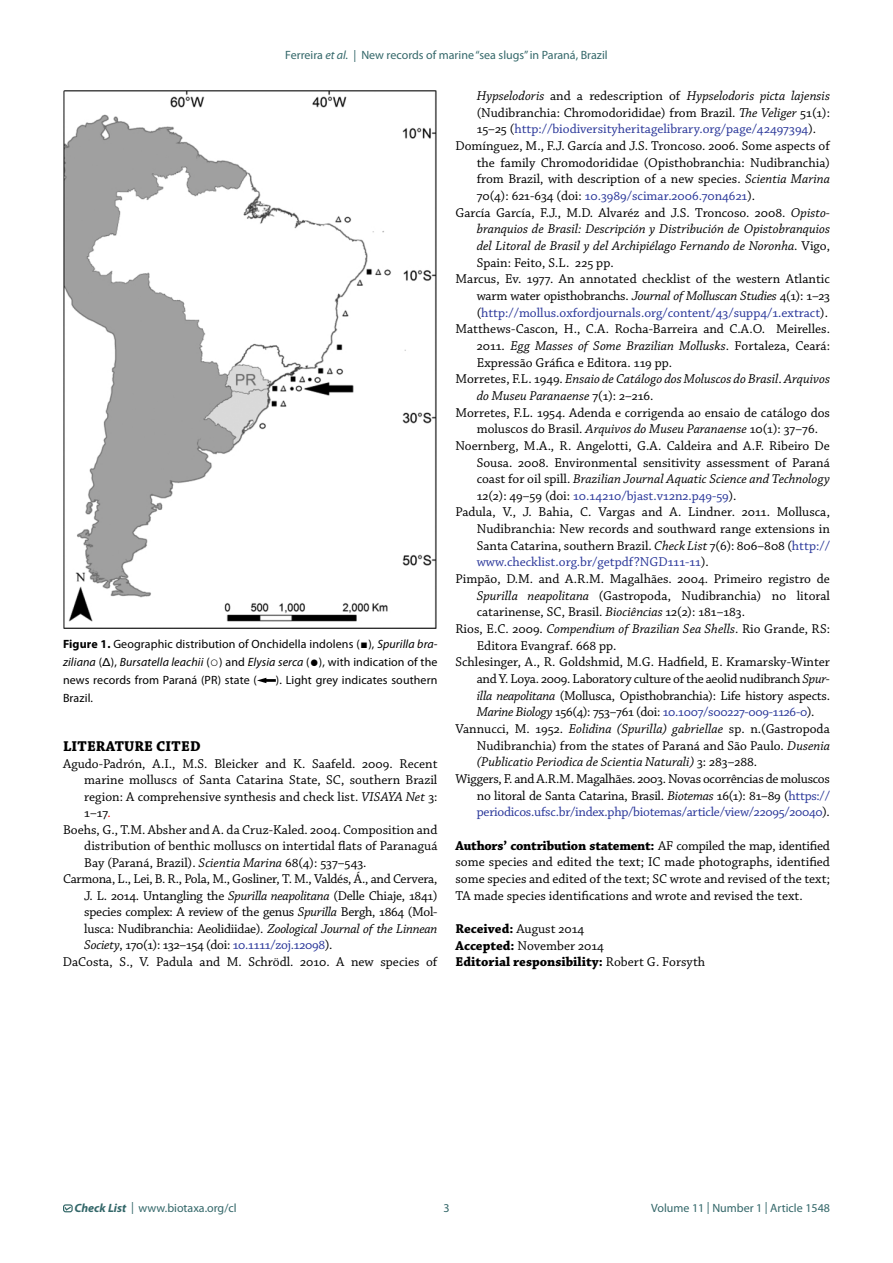
<style>
.page{position:relative;width:893px;height:1263px;background:#fff}
.page>*{position:absolute;margin:0;border:0;box-sizing:border-box;transform-origin:0 0}
.Head{font:700 15px "Chaparral Pro";letter-spacing:.005em;color:#000}
.Literature_Cited{font:13.5px/16.6px "Chaparral Pro";color:#000;text-align:justify}
.Literature_Cited-2{font:italic 13.5px/16.6px "Chaparral Pro";color:#000;text-align:justify}
.Small_text{font:13.5px/16.6px "Chaparral Pro";color:#000;text-align:justify}
.Small_text-2{font:700 13.5px "Chaparral Pro";color:#000}
.Captions{font:12px/18px "Myriad Pro";letter-spacing:.01em;color:#000;text-align:justify}
.t1{font:12px "Myriad Pro";color:#336769}
.s1{font-style:italic}
.s2{font-weight:700}
.s3{font-family:"Times New Roman"}
.s4{font-family:"Times New Roman";font-size:15px}
.s5{color:#f00}
.s6{color:#293699}
.s7{font-style:normal}
.s8{font-weight:400}
.s9{font-weight:700;font-style:italic}
</style>
<div class="page">
<div style="left:63px;top:1204px;width:10px;height:8px;border:1px solid #336767;border-radius:2px"></div>
<svg style="left:64px;top:1206px;width:8px;height:5px"></svg>
<svg style="left:257px;top:678px;width:19px;height:5px"></svg>
<img style="left:64px;top:90px;width:373px;height:539px">
<p class="t1" style="left:285px;top:47px;width:324px">Ferreira <span class="s1">et al.</span> | New records of marine “sea slugs” in Paraná, Brazil</p>
<p class="Captions" style="left:63px;top:634px;width:376px"><span class="s2">Figure 1.</span> Geographic distribution of Onchidella indolens (<span class="s3">■</span>), <span class="s1">Spurilla bra&shy;ziliana</span> (∆), <span class="s1">Bursatella leachii</span> (<span class="s4">○</span>) and <span class="s1">Elysia serca</span> (<span class="s4">●</span>), with indication of the news records from Paraná (PR) state (</p>
<p class="Captions" style="left:276px;top:670px;width:163px">). Light grey indicates southern</p>
<p class="Captions" style="left:63px;top:688px;width:32px">Brazil.</p>
<p class="Head" style="left:63px;top:737px;width:139px">LITERATURE CITED</p>
<p class="Literature_Cited" style="left:84px;top:755px;width:355px;text-indent:-21px">Agudo-Padrón, A.I., M.S. Bleicker and K. Saafeld. 2009. Recent marine molluscs of Santa Catarina State, SC, southern Brazil region: A comprehensive synthesis and check list. <span class="s1">VISAYA Net</span> 3:<br>1–17<span class="s5">.</span></p>
<p class="Literature_Cited" style="left:84px;top:821px;width:355px;text-indent:-21px">Boehs, G., T.M. Absher and A. da Cruz-Kaled. 2004. Composition and distribution of benthic molluscs on intertidal flats of Paranaguá Bay (Paraná, Brazil). <span class="s1">Scientia Marina</span> 68(4): 537–543.</p>
<p class="Literature_Cited" style="left:84px;top:871px;width:355px;text-indent:-21px">Carmona, L., Lei, B. R., Pola, M., Gosliner, T. M., Valdés, Á., and Cervera, J. L. 2014. Untangling the <span class="s1">Spurilla neapolitana</span> (Delle Chiaje, 1841) species complex: A review of the genus <span class="s1">Spurilla</span> Bergh, 1864 (Mol&shy;lusca: Nudibranchia: Aeolidiidae). <span class="s1">Zoological Journal of the Linnean Society</span>, 170(1): 132–154 (doi: <span class="s6">10.1111/zoj.12098</span>).</p>
<p class="Literature_Cited" style="left:63px;top:953px;width:376px">DaCosta, S., V. Padula and M. Schrödl. 2010. A new species of</p>
<p class="Literature_Cited" style="left:477px;top:88px;width:355px"><span class="s1">Hypselodoris</span> and a redescription of <span class="s1">Hypselodoris picta lajensis </span>(Nudibranchia: Chromodorididae) from Brazil. <span class="s1">The Veliger</span> 51(1):<br>15–25 (<span class="s6">http://biodiversityheritagelibrary.org/page/42497394</span>).</p>
<p class="Literature_Cited" style="left:477px;top:138px;width:355px;text-indent:-21px">Domínguez, M., F.J. García and J.S. Troncoso. 2006. Some aspects of the family Chromodorididae (Opisthobranchia: Nudibranchia) from Brazil, with description of a new species. <span class="s1">Scientia Marina </span>70(4): 621-634 (doi: <span class="s6">10.3989/scimar.2006.70n4621</span>).</p>
<p class="Literature_Cited-2" style="left:477px;top:205px;width:355px;text-indent:-21px"><span class="s7">García García, F.J., M.D. Alvaréz and J.S. Troncoso. 2008.</span> Opisto&shy;branquios de Brasil: Descripción y Distribución de Opistobranquios del Litoral de Brasil y del Archipiélago Fernando de Noronha<span class="s7">. Vigo, Spain: Feito, S.L. 225 pp.</span></p>
<p class="Literature_Cited" style="left:477px;top:271px;width:355px;text-indent:-21px">Marcus, Ev. 1977. An annotated checklist of the western Atlantic warm water opisthobranchs. <span class="s1">Journal of Molluscan Studies</span> 4(1): 1–23 (<span class="s6">http://mollus.oxfordjournals.org/content/43/supp4/1.extract</span>).</p>
<p class="Literature_Cited" style="left:477px;top:321px;width:355px;text-indent:-21px">Matthews-Cascon, H., C.A. Rocha-Barreira and C.A.O. Meirelles.<br>2011. <span class="s1">Egg Masses of Some Brazilian Mollusks</span>. Fortaleza, Ceará:<br>Expressão Gráfica e Editora. 119 pp.</p>
<p class="Literature_Cited-2" style="left:477px;top:371px;width:355px;text-indent:-21px"><span class="s7">Morretes, F.L. 1949.</span> Ensaio de Catálogo dos Moluscos do Brasil<span class="s7">.</span> Arquivos do Museu Paranaense <span class="s7">7(1): 2–216.</span></p>
<p class="Literature_Cited" style="left:477px;top:404px;width:355px;text-indent:-21px">Morretes, F.L. 1954. Adenda e corrigenda ao ensaio de catálogo dos moluscos do Brasil. <span class="s1">Arquivos do Museu Paranaense</span> 10(1): 37–76.</p>
<p class="Literature_Cited" style="left:477px;top:438px;width:355px;text-indent:-21px">Noernberg, M.A., R. Angelotti, G.A. Caldeira and A.F. Ribeiro De Sousa. 2008. Environmental sensitivity assessment of Paraná coast for oil spill. <span class="s1">Brazilian Journal Aquatic Science and Technology </span>12(2): 49–59 (doi: <span class="s6">10.14210/bjast.v12n2.p49-59</span>).</p>
<p class="Literature_Cited" style="left:477px;top:504px;width:355px;text-indent:-21px">Padula, V., J. Bahia, C. Vargas and A. Lindner. 2011. Mollusca, Nudibranchia: New records and southward range extensions in Santa Catarina, southern Brazil. <span class="s1">Check List</span> 7(6): 806–808 (<span class="s6">http:// www.checklist.org.br/getpdf?NGD111-11</span>).</p>
<p class="Literature_Cited" style="left:477px;top:571px;width:355px;text-indent:-21px">Pimpão, D.M. and A.R.M. Magalhães. 2004. Primeiro registro de <span class="s1">Spurilla neapolitana</span> (Gastropoda, Nudibranchia) no litoral catarinense, SC, Brasil. <span class="s1">Biociências</span> 12(2): 181–183.</p>
<p class="Literature_Cited" style="left:477px;top:621px;width:355px;text-indent:-21px">Rios, E.C. 2009. <span class="s1">Compendium of Brazilian Sea Shells</span>. Rio Grande, RS:<br>Editora Evangraf. 668 pp.</p>
<p class="Literature_Cited" style="left:477px;top:654px;width:355px;text-indent:-21px">Schlesinger, A., R. Goldshmid, M.G. Hadfield, E. Kramarsky-Winter and Y. Loya. 2009. Laboratory culture of the aeolid nudibranch <span class="s1">Spur&shy;illa neapolitana</span> (Mollusca, Opisthobranchia): Life history aspects.<br><span class="s1">Marine Biology</span> 156(4): 753–761 (doi: <span class="s6">10.1007/s00227-009-1126-0</span>).</p>
<p class="Literature_Cited" style="left:477px;top:721px;width:355px;text-indent:-21px">Vannucci, M. 1952. <span class="s1">Eolidina (Spurilla) gabriellae</span> sp. n.(Gastropoda Nudibranchia) from the states of Paraná and São Paulo. <span class="s1">Dusenia (Publicatio Periodica de Scientia Naturali)</span> 3: 283–288.</p>
<p class="Literature_Cited" style="left:477px;top:771px;width:355px;text-indent:-21px">Wiggers, F. and A.R.M. Magalhães. 2003. Novas ocorrências de moluscos no litoral de Santa Catarina, Brasil. <span class="s1">Biotemas</span> 16(1): 81–89 (<span class="s6">https:// periodicos.ufsc.br/index.php/biotemas/article/view/22095/20040</span>).</p>
<p class="Small_text" style="left:455px;top:838px;width:376px"><span class="s2">Authors’ contribution statement:</span> AF compiled the map, identified some species and edited the text; IC made photographs, identified some species and edited of the text; SC wrote and revised of the text; TA made species identifications and wrote and revised the text.</p>
<p class="Small_text" style="left:455px;top:921px;width:130px"><span class="s2">Received:</span> August 2014</p>
<p class="Small_text" style="left:455px;top:938px;width:150px"><span class="s2">Accepted:</span> November 2014</p>
<p class="Small_text-2" style="left:455px;top:954px;width:251px">Editorial responsibility: <span class="s8">Robert G. Forsyth</span></p>
<p class="t1" style="left:74px;top:1201px;width:164px"><span class="s9">Check List</span> | www.biotaxa.org/cl</p>
<p class="t1" style="left:651px;top:1201px;width:180px">Volume 11 | Number 1 | Article 1548</p>
<p class="t1" style="left:443px;top:1201px;width:8px">3</p>
</div>
